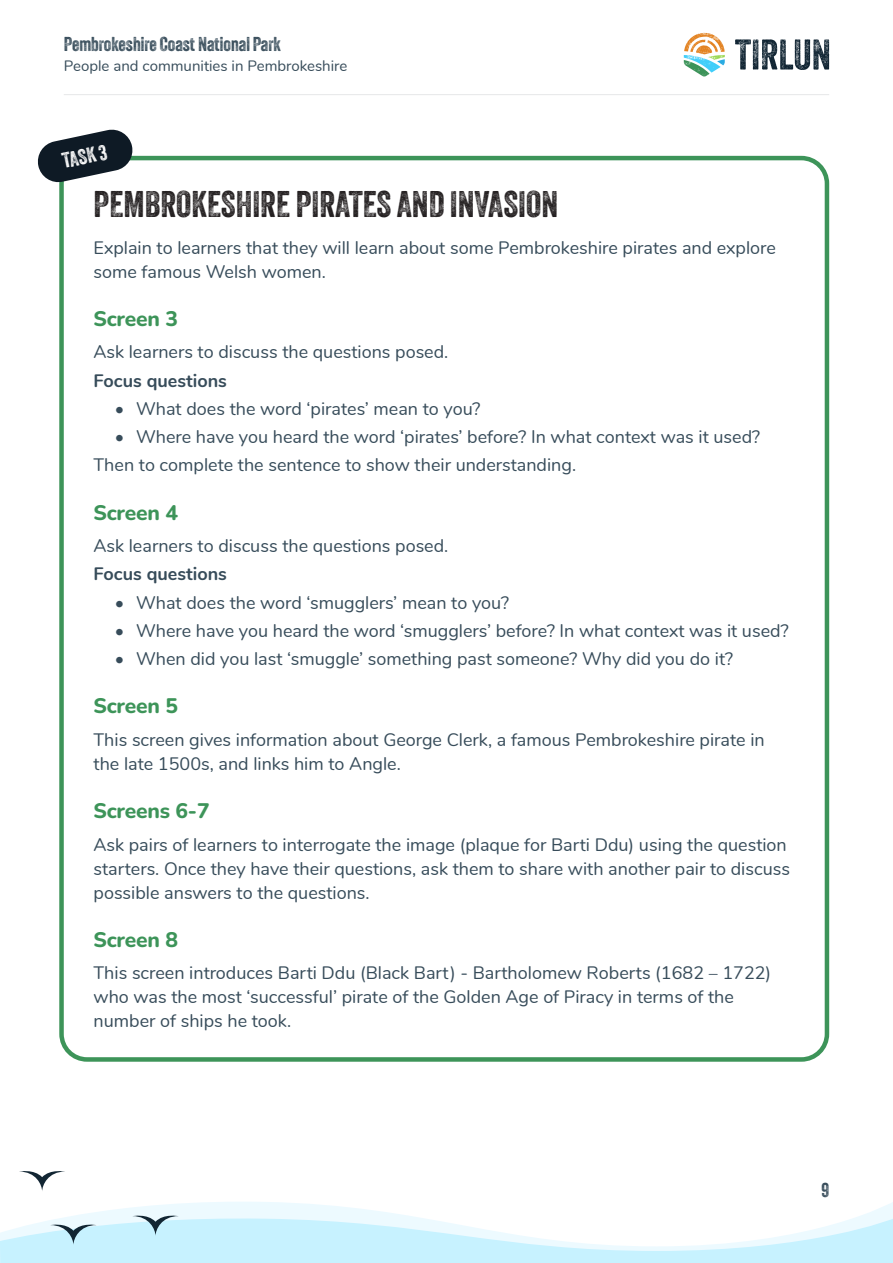
<style>
.page{position:relative;width:893px;height:1263px;background:#fff}
.page>*{position:absolute;margin:0;border:0;box-sizing:border-box;transform-origin:0 0}
.Page_sub_heading{font:36px "Veneer Two";color:#231f20}
.Page_section_heading{font:800 21px "Nunito";letter-spacing:-.01em;color:#3d9459}
.Key_activity_heading{font:21px "Veneer Two";color:#fff}
.t1{font:19.5px "Veneer Two";color:#374c5a}
.Body_text{font:18px/24px "Nunito";color:#374c5a}
.Paragraph_Style_1{font:18px "Nunito";color:#374c5a}
.Body_text-2{font:700 18px "Nunito";color:#374c5a}
.t2{font:15px "Nunito";color:#374c5a}
</style>
<div class="page">
<svg style="left:735px;top:39px;width:94px;height:31px"></svg>
<svg style="left:684px;top:33px;width:41px;height:44px"></svg>
<hr style="left:64px;top:94px;width:765px;height:1px;background:#e6e7e9">
<svg style="left:93px;top:1202px;width:800px;height:11px"></svg>
<svg style="left:19px;top:1171px;width:46px;height:20px"></svg>
<svg style="left:0;top:1213px;width:893px;height:50px"></svg>
<div style="left:59px;top:156px;width:770px;height:906px;border:4px solid #3d9459;border-radius:26px"></div>
<svg style="left:37px;top:129px;width:97px;height:55px"></svg>
<p class="t1" style="left:64px;top:32px;width:219px">Pembrokeshire Coast National Park</p>
<p class="t2" style="left:64px;top:54px;width:285px">People and communities in Pembrokeshire</p>
<p class="Key_activity_heading" style="left:60px;top:149px;width:47px;rotate:-12deg">TASK 3</p>
<p class="Page_sub_heading" style="left:94px;top:182px;width:466px">PEMBROKESHIRE PIRATES AND INVASION</p>
<p class="Body_text" style="left:94px;top:234px;width:684px">Explain to learners that they will learn about some Pembrokeshire pirates and explore some famous Welsh women.</p>
<p class="Page_section_heading" style="left:94px;top:303px;width:86px">Screen 3</p>
<p class="Body_text" style="left:94px;top:339px;width:356px">Ask learners to discuss the questions posed.</p>
<p class="Body_text-2" style="left:94px;top:367px;width:135px">Focus questions</p>
<p class="Body_text" style="left:115px;top:395px;width:367px">• What does the word ‘pirates’ mean to you?</p>
<p class="Body_text" style="left:115px;top:424px;width:647px">• Where have you heard the word ‘pirates’ before? In what context was it used?</p>
<p class="Paragraph_Style_1" style="left:94px;top:452px;width:484px">Then to complete the sentence to show their understanding.</p>
<p class="Page_section_heading" style="left:94px;top:497px;width:86px">Screen 4</p>
<p class="Body_text" style="left:94px;top:533px;width:356px">Ask learners to discuss the questions posed.</p>
<p class="Body_text-2" style="left:94px;top:561px;width:135px">Focus questions</p>
<p class="Body_text" style="left:115px;top:589px;width:396px">• What does the word ‘smugglers’ mean to you?</p>
<p class="Body_text" style="left:115px;top:618px;width:675px">• Where have you heard the word ‘smugglers’ before? In what context was it used?</p>
<p class="Body_text" style="left:115px;top:646px;width:620px">• When did you last ‘smuggle’ something past someone? Why did you do it?</p>
<p class="Page_section_heading" style="left:94px;top:691px;width:86px">Screen 5</p>
<p class="Body_text" style="left:94px;top:727px;width:673px">This screen gives information about George Clerk, a famous Pembrokeshire pirate in the late 1500s, and links him to Angle.</p>
<p class="Page_section_heading" style="left:94px;top:796px;width:118px">Screens 6-7</p>
<p class="Body_text" style="left:94px;top:831px;width:698px">Ask pairs of learners to interrogate the image (plaque for Barti Ddu) using the question starters. Once they have their questions, ask them to share with another pair to discuss possible answers to the questions.</p>
<p class="Page_section_heading" style="left:94px;top:925px;width:86px">Screen 8</p>
<p class="Body_text" style="left:94px;top:960px;width:679px">This screen introduces Barti Ddu (Black Bart) - Bartholomew Roberts (1682 – 1722) who was the most ‘successful’ pirate of the Golden Age of Piracy in terms of the number of ships he took.</p>
<p class="t1" style="left:821px;top:1178px;width:9px">9</p>
</div>
